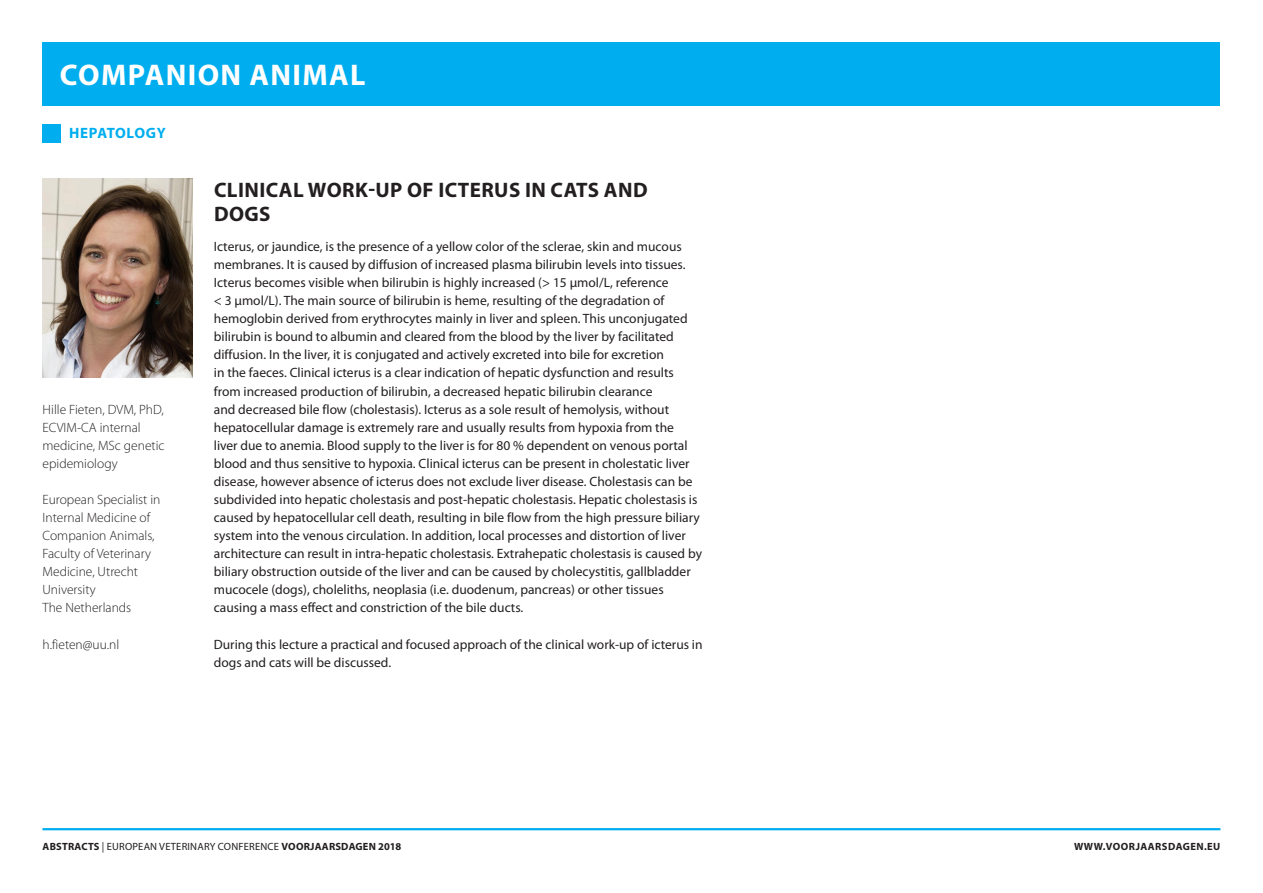
<style>
.page{position:relative;width:1263px;height:893px;background:#fff}
.page>*{position:absolute;margin:0;border:0;box-sizing:border-box;transform-origin:0 0}
.t1{font:700 30px "Myriad Pro";letter-spacing:.045em;color:#fff}
.t2{font:700 21px/24px "Myriad Pro";letter-spacing:.02em;color:#231f20}
.t3{font:700 15px "Myriad Pro";letter-spacing:.045em;color:#00aeef}
.t4{font:13.5px/18.1px "Myriad Pro";color:#231f20}
.t5{font:300 13.5px/18.1px "Myriad Pro";color:#231f20}
.t6{font:10.5px "Myriad Pro";letter-spacing:.02em;color:#231f20}
.t7{font:700 10.5px "Myriad Pro";letter-spacing:.045em;color:#231f20}
.s1{font-weight:700}
</style>
<div class="page">
<div style="left:43px;top:43px;width:1177px;height:63px;background:#00aeef"></div>
<hr style="left:43px;top:828px;width:1177px;height:2px;background:#00aeef">
<div style="left:43px;top:124px;width:18px;height:18px;background:#00aeef"></div>
<img style="left:43px;top:179px;width:150px;height:198px">
<hr style="left:1262px;top:43px;width:1px;height:31px;background:#ed028c">
<h1 class="t1" style="left:60px;top:58px;width:307px">COMPANION ANIMAL</h1>
<p class="t3" style="left:69px;top:125px;width:98px">HEPATOLOGY</p>
<p class="t5" style="left:43px;top:400px;width:124px">Hille Fieten, DVM, PhD,<br>ECVIM-CA internal medicine, MSc genetic epidemiology</p>
<p class="t5" style="left:43px;top:491px;width:119px">European Specialist in<br>Internal Medicine of<br>Companion Animals,<br>Faculty of Veterinary<br>Medicine, Utrecht<br>University<br>The Netherlands</p>
<p class="t5" style="left:43px;top:635px;width:78px">h.fieten@uu.nl</p>
<h2 class="t2" style="left:214px;top:178px;width:435px">CLINICAL WORK-UP OF ICTERUS IN CATS AND<br>DOGS</h2>
<p class="t4" style="left:214px;top:238px;width:490px">Icterus, or jaundice, is the presence of a yellow color of the sclerae, skin and mucous membranes. It is caused by diffusion of increased plasma bilirubin levels into tissues.<br>Icterus becomes visible when bilirubin is highly increased (&gt; 15 μmol/L, reference<br>&lt; 3 μmol/L). The main source of bilirubin is heme, resulting of the degradation of hemoglobin derived from erythrocytes mainly in liver and spleen. This unconjugated bilirubin is bound to albumin and cleared from the blood by the liver by facilitated diffusion. In the liver, it is conjugated and actively excreted into bile for excretion<br>in the faeces. Clinical icterus is a clear indication of hepatic dysfunction and results from increased production of bilirubin, a decreased hepatic bilirubin clearance<br>and decreased bile flow (cholestasis). Icterus as a sole result of hemolysis, without hepatocellular damage is extremely rare and usually results from hypoxia from the<br>liver due to anemia. Blood supply to the liver is for 80 % dependent on venous portal blood and thus sensitive to hypoxia. Clinical icterus can be present in cholestatic liver disease, however absence of icterus does not exclude liver disease. Cholestasis can be subdivided into hepatic cholestasis and post-hepatic cholestasis. Hepatic cholestasis is caused by hepatocellular cell death, resulting in bile flow from the high pressure biliary system into the venous circulation. In addition, local processes and distortion of liver architecture can result in intra-hepatic cholestasis. Extrahepatic cholestasis is caused by biliary obstruction outside of the liver and can be caused by cholecystitis, gallbladder mucocele (dogs), choleliths, neoplasia (i.e. duodenum, pancreas) or other tissues causing a mass effect and constriction of the bile ducts.</p>
<p class="t4" style="left:214px;top:635px;width:490px">During this lecture a practical and focused approach of the clinical work-up of icterus in dogs and cats will be discussed.</p>
<p class="t6" style="left:43px;top:841px;width:360px"><span class="s1">ABSTRACTS</span> | European Veterinary Conference <span class="s1">VOORJAARSDAGEN 2018</span></p>
<p class="t7" style="left:1074px;top:841px;width:148px">WWW.VOORJAARSDAGEN.EU</p>
</div>
